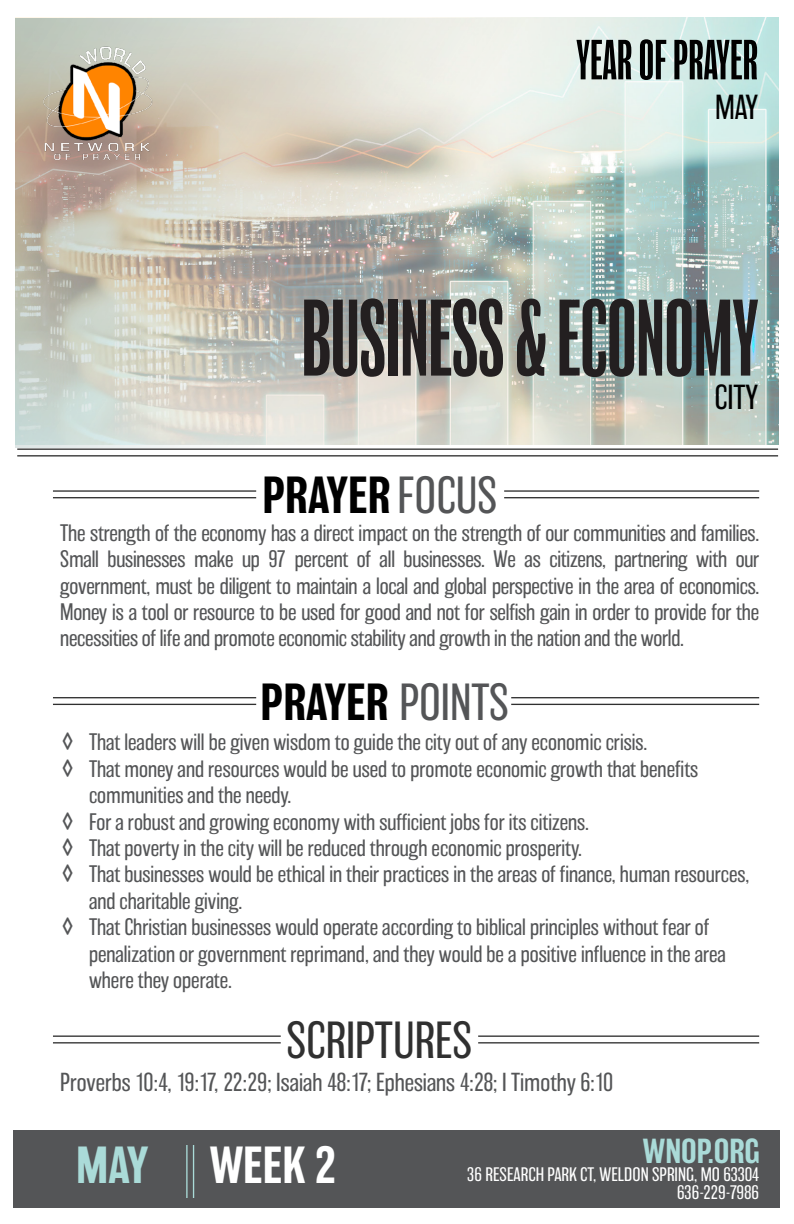
<style>
.page{position:relative;width:794px;height:1224px;background:#fff}
.page>*{position:absolute;margin:0;border:0;box-sizing:border-box;transform-origin:0 0}
.Slogan{font:extra-condensed 100px "Balboa";letter-spacing:-.01em;color:#231f20}
.Slogan-2{font:extra-condensed 52px "Balboa";color:#000}
.Section_Title__Color{font:500 48px "Balboa";color:#000}
.Section_Title{font:200 48px "Balboa";color:#303030}
.Fun_Facts_Number{font:500 48px "Balboa";color:#fff}
.Fun_Facts_Number-2{font:500 48px "Balboa";color:#aadbd8}
.Fun_Facts_Number-3{font:500 32px "Balboa";color:#aadbd8}
.Slogan-3{font:200 32px "Balboa";color:#000}
.Section_Text{font:200 24px "Balboa";color:#545557}
.Section_Text-2{font:200 22px/26.4px "Balboa";color:#545557}
.Contact{font:200 18px "Balboa";color:#fff}
.Contact-2{font:200 18px "Balboa";letter-spacing:-.025em;color:#fff}
.s1{font-weight:200;color:#545557}
.s2{font-size:24px}
</style>
<div class="page">
<svg style="left:16px;top:18px;width:763px;height:430px;background:#c9cec6"></svg>
<div style="left:14px;top:1130px;width:766px;height:78px;background:#545557"></div>
<hr style="left:17px;top:449px;width:761px;height:1px;background:#303030">
<hr style="left:17px;top:455px;width:761px;height:2px;background:#303030">
<hr style="left:53px;top:490px;width:203px;height:2px;background:#303030">
<hr style="left:53px;top:497px;width:203px;height:1px;background:#303030">
<hr style="left:504px;top:490px;width:255px;height:2px;background:#303030">
<hr style="left:504px;top:497px;width:255px;height:1px;background:#303030">
<hr style="left:53px;top:697px;width:203px;height:1px;background:#303030">
<hr style="left:53px;top:704px;width:203px;height:1px;background:#303030">
<hr style="left:511px;top:697px;width:248px;height:1px;background:#303030">
<hr style="left:511px;top:704px;width:248px;height:1px;background:#303030">
<hr style="left:193px;top:1145px;width:1px;height:53px;background:#aadbd8">
<hr style="left:186px;top:1145px;width:1px;height:53px;background:#aadbd8">
<hr style="left:53px;top:1035px;width:228px;height:2px;background:#303030">
<hr style="left:53px;top:1042px;width:228px;height:2px;background:#303030">
<hr style="left:478px;top:1035px;width:281px;height:2px;background:#303030">
<hr style="left:478px;top:1042px;width:281px;height:2px;background:#303030">
<img style="left:41px;top:46px;width:114px;height:114px">
<p class="Slogan-2" style="left:576px;top:31px;width:183px">YEAR OF PRAYER</p>
<p class="Slogan-3" style="left:715px;top:90px;width:45px">MAY</p>
<p class="Slogan" style="left:301px;top:283px;width:459px">BUSINESS &amp; ECONOMY</p>
<p class="Section_Title__Color" style="left:262px;top:469px;width:236px">PRAYER <span class="s1">FOCUS</span></p>
<p class="Slogan-3" style="left:714px;top:380px;width:45px">CITY</p>
<p class="Section_Text-2" style="left:60px;top:520px;width:700px;text-align:justify">The strength of the economy has a direct impact on the strength of our communities and families.<br>Small businesses make up 97 percent of all businesses. We as citizens, partnering with our government, must be diligent to maintain a local and global perspective in the area of economics.<br>Money is a tool or resource to be used for good and not for selfish gain in order to provide for the necessities of life and promote economic stability and growth in the nation and the world.</p>
<p class="Section_Title__Color" style="left:260px;top:676px;width:250px">PRAYER <span class="s1">POINTS</span></p>
<p class="Section_Text-2" style="left:62px;top:729px;width:586px"><span class="s2">◊</span> That leaders will be given wisdom to guide the city out of any economic crisis.</p>
<p class="Section_Text-2" style="left:89px;top:756px;width:610px;text-indent:-27px"><span class="s2">◊</span> That money and resources would be used to promote economic growth that benefits communities and the needy.</p>
<p class="Section_Text-2" style="left:62px;top:809px;width:528px"><span class="s2">◊</span> For a robust and growing economy with sufficient jobs for its citizens.</p>
<p class="Section_Text-2" style="left:62px;top:835px;width:521px"><span class="s2">◊</span> That poverty in the city will be reduced through economic prosperity.</p>
<p class="Section_Text-2" style="left:89px;top:861px;width:661px;text-indent:-27px"><span class="s2">◊</span> That businesses would be ethical in their practices in the areas of finance, human resources, and charitable giving.</p>
<p class="Section_Text-2" style="left:89px;top:914px;width:638px;text-indent:-27px"><span class="s2">◊</span> That Christian businesses would operate according to biblical principles without fear of penalization or government reprimand, and they would be a positive influence in the area where they operate.</p>
<p class="Section_Title" style="left:286px;top:1015px;width:187px">SCRIPTURES</p>
<p class="Section_Text" style="left:60px;top:1070px;width:554px">Proverbs 10:4, 19:17, 22:29; Isaiah 48:17; Ephesians 4:28; I Timothy 6:10</p>
<p class="Fun_Facts_Number-2" style="left:76px;top:1139px;width:74px">MAY</p>
<p class="Fun_Facts_Number" style="left:210px;top:1139px;width:128px">WEEK 2</p>
<p class="Fun_Facts_Number-3" style="left:642px;top:1134px;width:119px">WNOP.ORG</p>
<p class="Contact" style="left:467px;top:1164px;width:294px">36 RESEARCH PARK CT, WELDON SPRING, MO 63304</p>
<p class="Contact-2" style="left:677px;top:1182px;width:83px">636-229-7986</p>
</div>
